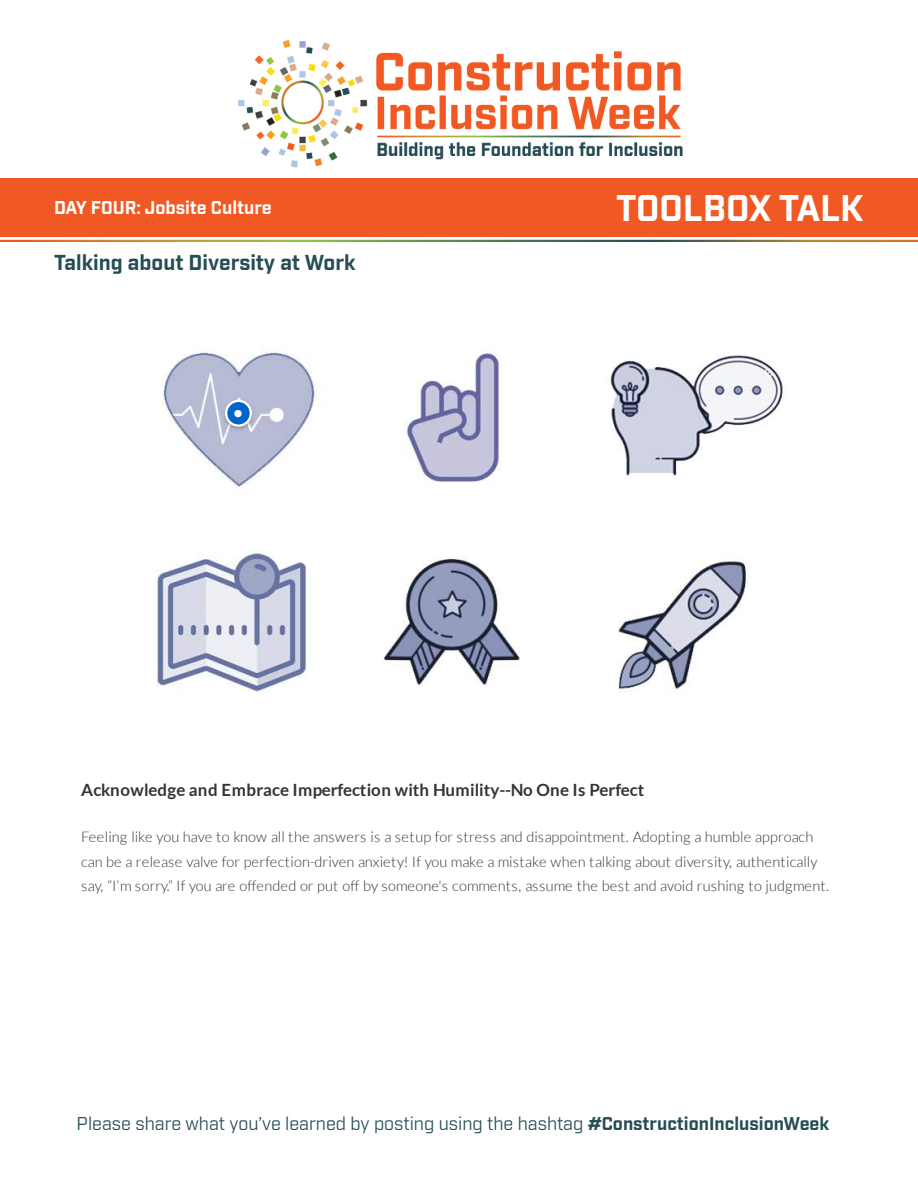
<style>
.page{position:relative;width:918px;height:1188px;background:#fff}
.page>*{position:absolute;margin:0;border:0;box-sizing:border-box;transform-origin:0 0}
.t1{font:700 36px "Industry";color:#fff}
.t2{font:700 21px "Industry";color:#264d54}
.t3{font:18px "Industry";color:#244d54}
.t4{font:700 18px "Industry";color:#fff}
.t5{font:700 16.8px "Lato";color:#313537}
.t6{font:300 14.7px/24.8px "Lato";letter-spacing:.005em;color:#313537}
.s1{font-weight:700}
</style>
<div class="page">
<div style="left:0;top:179px;width:918px;height:58px;background:#f15924"></div>
<img style="left:238px;top:40px;width:445px;height:128px">
<img style="left:156px;top:352px;width:628px;height:340px">
<div style="left:220px;top:396px;width:36px;height:38px;background:#231f20;opacity:.75"></div>
<svg style="left:223px;top:398px;width:31px;height:30px"></svg>
<p class="t4" style="left:54px;top:196px;width:219px">DAY FOUR: Jobsite Culture</p>
<h1 class="t1" style="left:616px;top:186px;width:249px">TOOLBOX TALK</h1>
<h2 class="t2" style="left:54px;top:250px;width:303px">Talking about Diversity at Work</h2>
<p class="t5" style="left:81px;top:780px;width:565px">Acknowledge and Embrace Imperfection with Humility--No One Is Perfect</p>
<p class="t6" style="left:81px;top:824px;width:750px">Feeling like you have to know all the answers is a setup for stress and disappointment. Adopting a humble approach can be a release valve for perfection-driven anxiety! If you make a mistake when talking about diversity, authentically say, “I’m sorry.” If you are offended or put off by someone's comments, assume the best and avoid rushing to judgment.</p>
<p class="t3" style="left:77px;top:1113px;width:754px">Please share what you’ve learned by posting using the hashtag <span class="s1">#ConstructionInclusionWeek</span></p>
</div>
